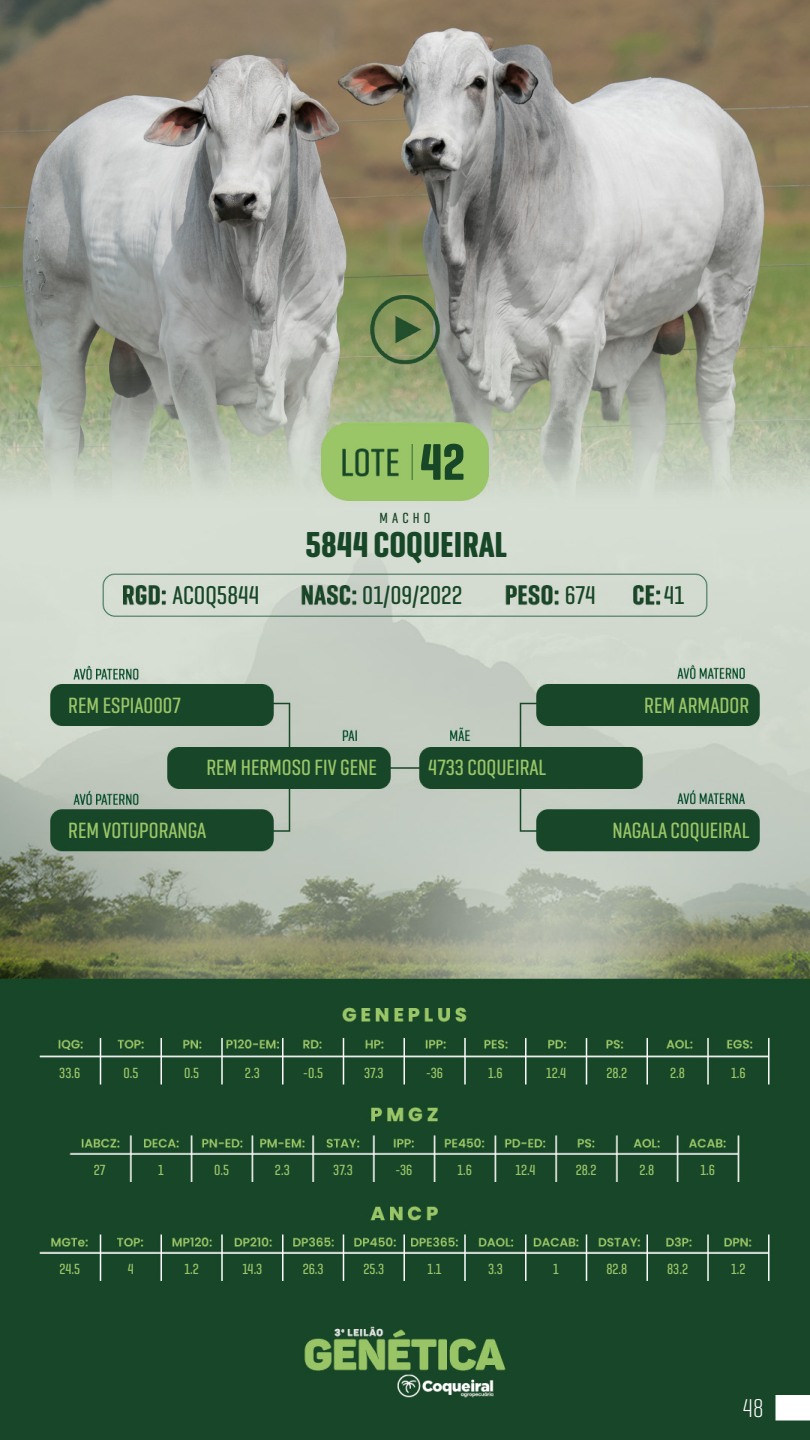
<style>
.page{position:relative;width:810px;height:1440px;background:#fff}
.page>*{position:absolute;margin:0;border:0;box-sizing:border-box;transform-origin:0 0}
.t1{font:700 52.5px "Geogrotesque Comp";color:#184728}
.t2{font:700 36.75px "Geogrotesque Comp";color:#184728}
.t3{font:500 26.25px "Geogrotesque Comp";color:#184728}
.t4{font:300 26.25px "Geogrotesque Comp";color:#fff}
.t5{font:500 22.5px "Geogrotesque Comp";color:#9ac667}
.t6{font:500 15px "Geogrotesque Comp";color:#9ac667}
.t7{font:500 15px "Geogrotesque Comp";letter-spacing:.28em;color:#184728}
</style>
<div class="page">
<img style="left:0;top:0;width:810px;height:1440px">
<h1 class="t1" style="left:420px;top:429px;width:47px">42</h1>
<p class="t7" style="left:380px;top:509px;width:52px">MACHO</p>
<h3 class="t3" style="left:172px;top:579px;width:88px">ACOQ5844</h3>
<h3 class="t5" style="left:68px;top:691px;width:114px">REM ESPIAO007</h3>
<h2 class="t2" style="left:306px;top:521px;width:203px">5844 COQUEIRAL</h2>
<h3 class="t3" style="left:362px;top:579px;width:102px">01/09/2022</h3>
<h3 class="t3" style="left:565px;top:579px;width:33px">674</h3>
<h3 class="t3" style="left:664px;top:579px;width:22px">41</h3>
<h3 class="t5" style="left:644px;top:691px;width:106px">REM ARMADOR</h3>
<h3 class="t5" style="left:206px;top:754px;width:172px">REM HERMOSO FIV GENE</h3>
<h3 class="t5" style="left:428px;top:754px;width:120px">4733 COQUEIRAL</h3>
<h3 class="t5" style="left:68px;top:816px;width:140px">REM VOTUPORANGA</h3>
<h3 class="t5" style="left:612px;top:816px;width:139px">NAGALA COQUEIRAL</h3>
<p class="t6" style="left:59px;top:1063px;width:22px">33.6</p>
<p class="t6" style="left:123px;top:1063px;width:16px">0.5</p>
<p class="t6" style="left:184px;top:1063px;width:16px">0.5</p>
<p class="t6" style="left:245px;top:1063px;width:16px">2.3</p>
<p class="t6" style="left:303px;top:1063px;width:21px">-0.5</p>
<p class="t6" style="left:364px;top:1063px;width:21px">37.3</p>
<p class="t6" style="left:426px;top:1063px;width:18px">-36</p>
<p class="t6" style="left:488px;top:1063px;width:16px">1.6</p>
<p class="t6" style="left:546px;top:1063px;width:22px">12.4</p>
<p class="t6" style="left:606px;top:1063px;width:22px">28.2</p>
<p class="t6" style="left:670px;top:1063px;width:16px">2.8</p>
<p class="t6" style="left:731px;top:1063px;width:16px">1.6</p>
<p class="t6" style="left:94px;top:1161px;width:13px">27</p>
<p class="t6" style="left:158px;top:1161px;width:7px">1</p>
<p class="t6" style="left:214px;top:1161px;width:16px">0.5</p>
<p class="t6" style="left:275px;top:1161px;width:16px">2.3</p>
<p class="t6" style="left:333px;top:1161px;width:21px">37.3</p>
<p class="t6" style="left:396px;top:1161px;width:18px">-36</p>
<p class="t6" style="left:457px;top:1161px;width:16px">1.6</p>
<p class="t6" style="left:515px;top:1161px;width:22px">12.4</p>
<p class="t6" style="left:576px;top:1161px;width:22px">28.2</p>
<p class="t6" style="left:639px;top:1161px;width:16px">2.8</p>
<p class="t6" style="left:700px;top:1161px;width:16px">1.6</p>
<p class="t6" style="left:59px;top:1259px;width:22px">24.5</p>
<p class="t6" style="left:128px;top:1259px;width:8px">4</p>
<p class="t6" style="left:184px;top:1259px;width:16px">1.2</p>
<p class="t6" style="left:242px;top:1259px;width:21px">14.3</p>
<p class="t6" style="left:303px;top:1259px;width:22px">26.3</p>
<p class="t6" style="left:364px;top:1259px;width:22px">25.3</p>
<p class="t6" style="left:428px;top:1259px;width:15px">1.1</p>
<p class="t6" style="left:488px;top:1259px;width:16px">3.3</p>
<p class="t6" style="left:553px;top:1259px;width:7px">1</p>
<p class="t6" style="left:606px;top:1259px;width:22px">82.8</p>
<p class="t6" style="left:667px;top:1259px;width:22px">83.2</p>
<p class="t6" style="left:731px;top:1259px;width:16px">1.2</p>
<h3 class="t4" style="left:743px;top:1392px;width:22px">48</h3>
</div>
